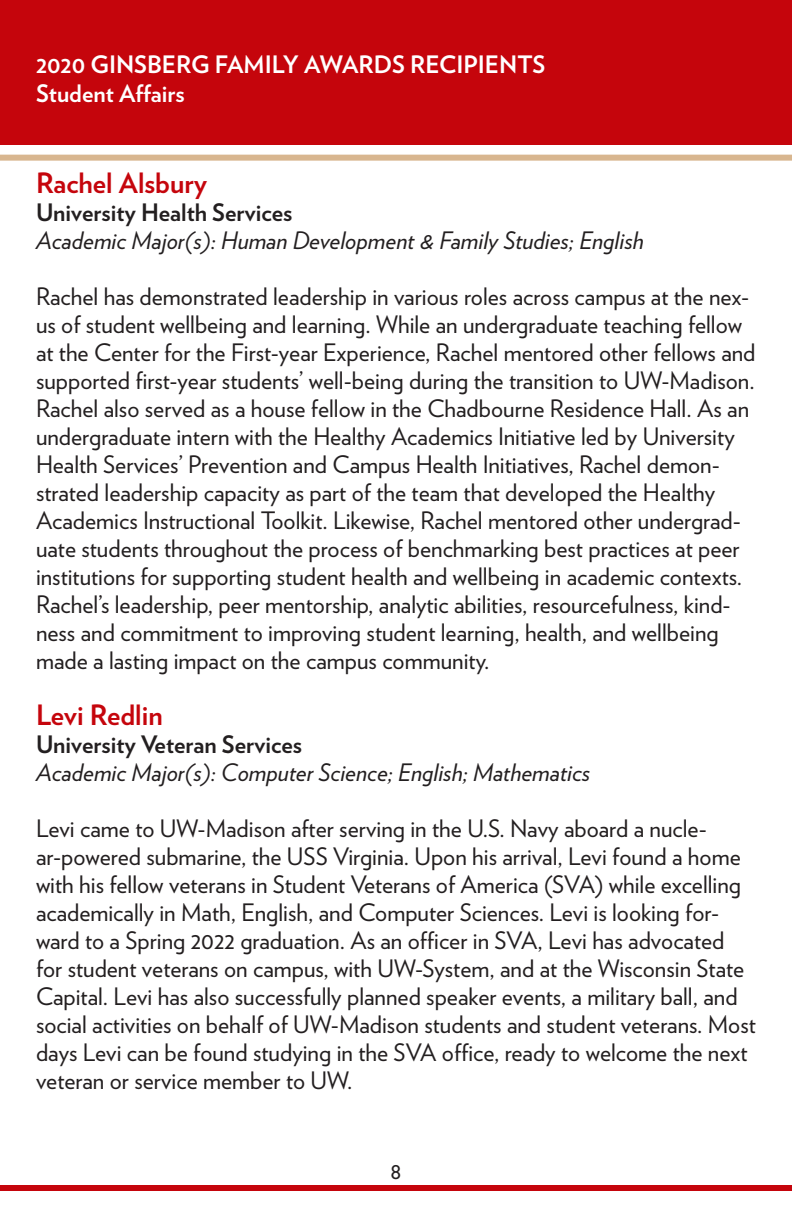
<style>
.page{position:relative;width:792px;height:1224px;background:#fff}
.page>*{position:absolute;margin:0;border:0;box-sizing:border-box;transform-origin:0 0}
.t1{font:700 28px "Verlag";color:#c5050c}
.t2{font:24px/28px "Verlag";color:#231f20}
.t3{font:italic 24px "Verlag";color:#231f20}
.t4{font:700 24px "Verlag";color:#231f20}
.t5{font:700 24px "Verlag";color:#fff}
</style>
<div class="page">
<div style="left:0;top:0;width:756px;height:145px;background:#c5050c"></div>
<div style="left:756px;top:0;width:36px;height:145px;background:#c5050c"></div>
<div style="left:0;top:155px;width:792px;height:6px;background:#d8b68f"></div>
<div style="left:0;top:1185px;width:792px;height:6px;background:#c5050c"></div>
<p class="t5" style="left:36px;top:46px;width:511px">2020 GINSBERG FAMILY AWARDS RECIPIENTS</p>
<p class="t5" style="left:36px;top:74px;width:150px">Student Affairs</p>
<p class="t1" style="left:36px;top:161px;width:173px">Rachel Alsbury</p>
<p class="t4" style="left:36px;top:194px;width:258px">University Health Services</p>
<p class="t3" style="left:36px;top:222px;width:609px">Academic Major(s): Human Development &amp; Family Studies; English</p>
<p class="t2" style="left:36px;top:282px;width:721px">Rachel has demonstrated leadership in various roles across campus at the nex&shy;us of student wellbeing and learning. While an undergraduate teaching fellow at the Center for the First-year Experience, Rachel mentored other fellows and supported first-year students’ well-being during the transition to UW-Madison.<br>Rachel also served as a house fellow in the Chadbourne Residence Hall. As an undergraduate intern with the Healthy Academics Initiative led by University Health Services’ Prevention and Campus Health Initiatives, Rachel demon&shy;strated leadership capacity as part of the team that developed the Healthy Academics Instructional Toolkit. Likewise, Rachel mentored other undergrad&shy;uate students throughout the process of benchmarking best practices at peer institutions for supporting student health and wellbeing in academic contexts.<br>Rachel’s leadership, peer mentorship, analytic abilities, resourcefulness, kind&shy;ness and commitment to improving student learning, health, and wellbeing made a lasting impact on the campus community.</p>
<p class="t1" style="left:36px;top:693px;width:128px">Levi Redlin</p>
<p class="t4" style="left:36px;top:726px;width:268px">University Veteran Services</p>
<p class="t3" style="left:36px;top:754px;width:556px">Academic Major(s): Computer Science; English; Mathematics</p>
<p class="t2" style="left:36px;top:814px;width:721px">Levi came to UW-Madison after serving in the U.S. Navy aboard a nucle&shy;ar-powered submarine, the USS Virginia. Upon his arrival, Levi found a home with his fellow veterans in Student Veterans of America (SVA) while excelling academically in Math, English, and Computer Sciences. Levi is looking for&shy;ward to a Spring 2022 graduation. As an officer in SVA, Levi has advocated for student veterans on campus, with UW-System, and at the Wisconsin State Capital. Levi has also successfully planned speaker events, a military ball, and social activities on behalf of UW-Madison students and student veterans. Most days Levi can be found studying in the SVA office, ready to welcome the next veteran or service member to UW.</p>
<p class="t2" style="left:390px;top:1155px;width:13px">8</p>
</div>
